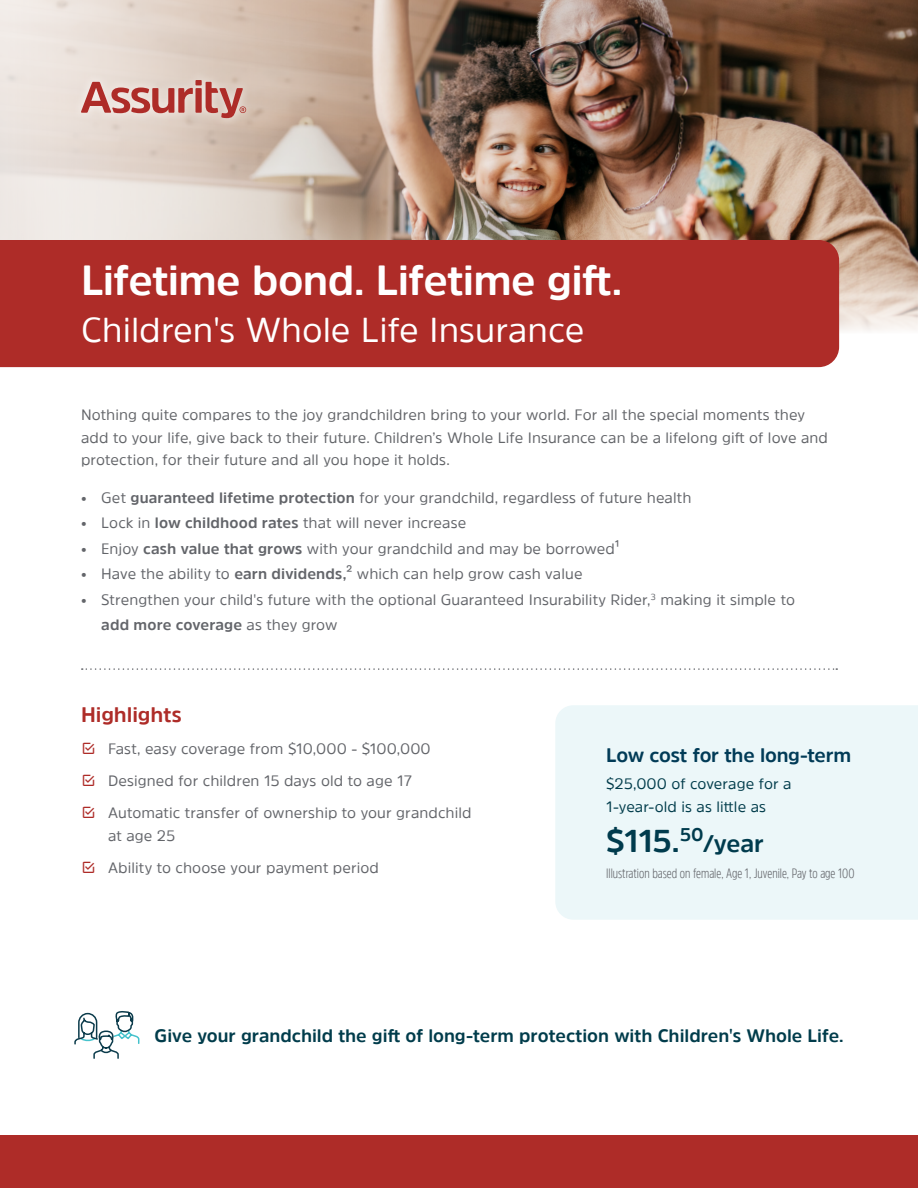
<style>
.page{position:relative;width:918px;height:1188px;background:#fff}
.page>*{position:absolute;margin:0;border:0;box-sizing:border-box;transform-origin:0 0}
.H2_-_28pt_Bold_30_pt_leading__red{font:700 42px "Amsi Pro";letter-spacing:-.015em;color:#fff}
.t1{font:34.5px "Amsi Pro";color:#fff}
.Body_10pt_15pt_leading__gray{font:700 31.5px "Amsi Pro";color:#003b4d}
.H6_14_pt_16pt_leading__red{font:700 21px "Amsi Pro";letter-spacing:-.005em;color:#ae2c28}
.Body_10pt_15pt_leading__gray-2{font:700 19.5px "Amsi Pro";letter-spacing:-.015em;color:#013b57}
.Bullet_Standard_10pt_15pt_leading{font:700 18px "Amsi Pro";color:#013c4b}
.t2{font:15px/25.5px "Amsi Pro";letter-spacing:.005em;color:#63656a}
.H5_16pt_18pt_leading__dk_blue{font:15px/22.5px "Amsi Pro";letter-spacing:.005em;color:#636569}
.Bullet_Standard_10pt_15pt_leading-2{font:15px/22.5px "Amsi Pro";letter-spacing:.005em;color:#013c4b}
.t3{font:300 13.5px "Amsi Pro Cond";color:#63656a}
.s1{font-weight:700}
.s2{font-size:24px}
</style>
<div class="page">
<div style="left:0;top:1135px;width:918px;height:53px;background:#ae2c28"></div>
<img style="left:524px;top:0;width:394px;height:334px">
<svg style="left:0;top:0;width:524px;height:240px;background:#c4b2a5"></svg>
<div style="left:0;top:240px;width:839px;height:127px;background:#ae2c28"></div>
<div style="left:72px;top:71px;width:183px;height:56px;background:#fff;opacity:.75"></div>
<svg style="left:81px;top:80px;width:165px;height:64px;background:#d5aea6"></svg>
<svg style="left:74px;top:1011px;width:66px;height:48px"></svg>
<svg style="left:82px;top:668px;width:755px;height:2px"></svg>
<div style="left:555px;top:705px;width:363px;height:215px;background:#ecf7f9"></div>
<p class="H2_-_28pt_Bold_30_pt_leading__red" style="left:81px;top:252px;width:543px">Lifetime bond. Lifetime gift.</p>
<p class="t1" style="left:81px;top:306px;width:505px">Children's Whole Life Insurance</p>
<p class="H5_16pt_18pt_leading__dk_blue" style="left:81px;top:403px;width:749px">Nothing quite compares to the joy grandchildren bring to your world. For all the special moments they add to your life, give back to their future. Children’s Whole Life Insurance can be a lifelong gift of love and protection, for their future and all you hope it holds.</p>
<p class="t2" style="left:81px;top:484px;width:612px">• Get <span class="s1">guaranteed lifetime protection</span> for your grandchild, regardless of future health</p>
<p class="t2" style="left:81px;top:510px;width:387px">• Lock in <span class="s1">low childhood rates</span> that will never increase</p>
<p class="t2" style="left:81px;top:535px;width:541px">• Enjoy <span class="s1">cash value that grows</span> with your grandchild and may be borrowed¹</p>
<p class="t2" style="left:81px;top:561px;width:503px">• Have the ability to <span class="s1">earn dividends,</span>² which can help grow cash value</p>
<p class="t2" style="left:101px;top:586px;width:695px;text-indent:-20px">• Strengthen your child's future with the optional Guaranteed Insurability Rider,<sup>3</sup> making it simple to <span class="s1">add more coverage</span> as they grow</p>
<p class="H6_14_pt_16pt_leading__red" style="left:81px;top:700px;width:102px">Highlights</p>
<p class="t2" style="left:108px;top:736px;width:324px">Fast, easy coverage from $10,000 - $100,000</p>
<p class="t2" style="left:108px;top:768px;width:306px">Designed for children 15 days old to age 17</p>
<p class="t2" style="left:108px;top:802px;width:365px;line-height:22.5px">Automatic transfer of ownership to your grandchild at age 25</p>
<p class="t2" style="left:108px;top:855px;width:273px">Ability to choose your payment period</p>
<p class="t3" style="left:606px;top:864px;width:250px">Illustration based on female, Age 1, Juvenile, Pay to age 100</p>
<p class="Body_10pt_15pt_leading__gray-2" style="left:606px;top:741px;width:247px">Low cost for the long-term</p>
<p class="Bullet_Standard_10pt_15pt_leading-2" style="left:606px;top:772px;width:187px">$25,000 of coverage for a<br>1-year-old is as little as</p>
<p class="Body_10pt_15pt_leading__gray" style="left:606px;top:819px;width:159px">$115.<sup>50</sup><span class="s2">/year</span></p>
<p class="Bullet_Standard_10pt_15pt_leading" style="left:155px;top:1023px;width:691px">Give your grandchild the gift of long-term protection with Children's Whole Life.</p>
</div>
